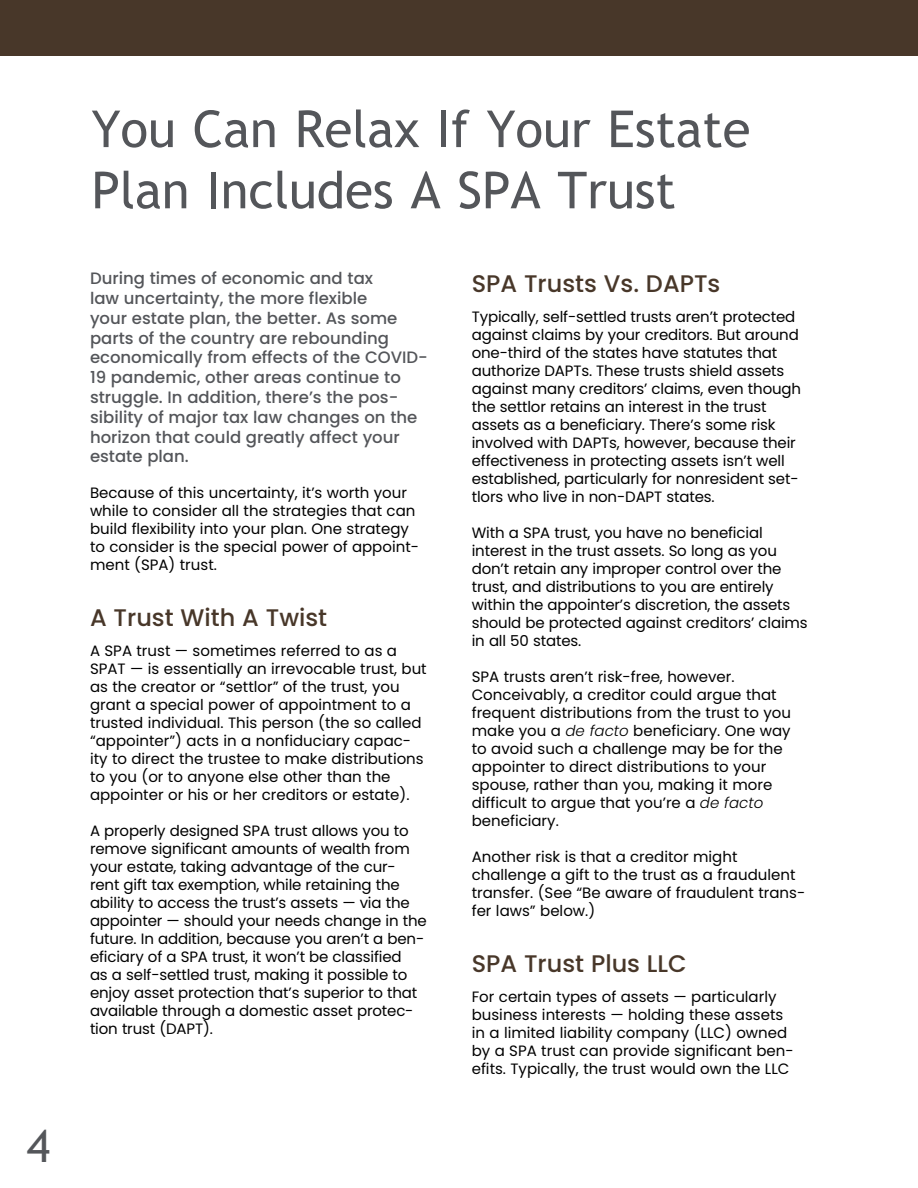
<style>
.page{position:relative;width:918px;height:1188px;background:#fff}
.page>*{position:absolute;margin:0;border:0;box-sizing:border-box;transform-origin:0 0}
.t1{font:51px/61.2px "Trebuchet MS";color:#54565a}
.t2{font:45px "Trebuchet MS";color:#54565a}
.t3{font:500 24px "Poppins";color:#483729}
.t4{font:500 16.5px/19.8px "Poppins";color:#54565a}
.t5{font:15px/18px "Poppins";letter-spacing:-.01em;color:#000}
.s1{font-weight:300;font-style:italic}
</style>
<div class="page">
<div style="left:0;top:0;width:918px;height:55px;background:#483729"></div>
<h2 class="t2" style="left:27px;top:1119px;width:25px">4</h2>
<h1 class="t1" style="left:92px;top:99px;width:660px">You Can Relax If Your Estate<br>Plan Includes A SPA Trust</h1>
<p class="t4" style="left:90px;top:269px;width:339px">During times of economic and tax<br>law uncertainty, the more flexible<br>your estate plan, the better. As some parts of the country are rebounding economically from effects of the COVID-19 pandemic, other areas continue to struggle. In addition, there’s the pos&shy;sibility of major tax law changes on the horizon that could greatly affect your estate plan.</p>
<p class="t5" style="left:90px;top:484px;width:331px">Because of this uncertainty, it’s worth your while to consider all the strategies that can build flexibility into your plan. One strategy to consider is the special power of appoint&shy;ment (SPA) trust.</p>
<h3 class="t3" style="left:90px;top:604px;width:239px">A Trust With A Twist</h3>
<p class="t5" style="left:90px;top:642px;width:338px">A SPA trust — sometimes referred to as a SPAT — is essentially an irrevocable trust, but as the creator or “settlor” of the trust, you grant a special power of appointment to a trusted individual. This person (the so called “appointer”) acts in a nonfiduciary capac&shy;ity to direct the trustee to make distributions to you (or to anyone else other than the appointer or his or her creditors or estate).</p>
<p class="t5" style="left:90px;top:822px;width:338px">A properly designed SPA trust allows you to remove significant amounts of wealth from your estate, taking advantage of the cur&shy;rent gift tax exemption, while retaining the ability to access the trust’s assets — via the appointer — should your needs change in the future. In addition, because you aren’t a ben&shy;eficiary of a SPA trust, it won’t be classified<br>as a self-settled trust, making it possible to enjoy asset protection that’s superior to that available through a domestic asset protec&shy;tion trust (DAPT).</p>
<h3 class="t3" style="left:472px;top:270px;width:250px">SPA Trusts Vs. DAPTs</h3>
<p class="t5" style="left:472px;top:308px;width:331px">Typically, self-settled trusts aren’t protected against claims by your creditors. But around one-third of the states have statutes that authorize DAPTs. These trusts shield assets against many creditors’ claims, even though the settlor retains an interest in the trust assets as a beneficiary. There’s some risk involved with DAPTs, however, because their effectiveness in protecting assets isn’t well established, particularly for nonresident set&shy;tlors who live in non-DAPT states.</p>
<p class="t5" style="left:472px;top:524px;width:337px">With a SPA trust, you have no beneficial interest in the trust assets. So long as you don’t retain any improper control over the trust, and distributions to you are entirely within the appointer’s discretion, the assets should be protected against creditors’ claims in all 50 states.</p>
<p class="t5" style="left:472px;top:668px;width:321px">SPA trusts aren’t risk-free, however.<br>Conceivably, a creditor could argue that frequent distributions from the trust to you make you a <span class="s1">de facto</span> beneficiary. One way to avoid such a challenge may be for the appointer to direct distributions to your spouse, rather than you, making it more difficult to argue that you’re a <span class="s1">de facto </span>beneficiary.</p>
<p class="t5" style="left:472px;top:848px;width:335px">Another risk is that a creditor might challenge a gift to the trust as a fraudulent transfer. (See “Be aware of fraudulent trans&shy;fer laws” below.)</p>
<h3 class="t3" style="left:472px;top:949px;width:217px">SPA Trust Plus LLC</h3>
<p class="t5" style="left:472px;top:987px;width:324px">For certain types of assets — particularly business interests — holding these assets in a limited liability company (LLC) owned by a SPA trust can provide significant ben&shy;efits. Typically, the trust would own the LLC</p>
</div>
